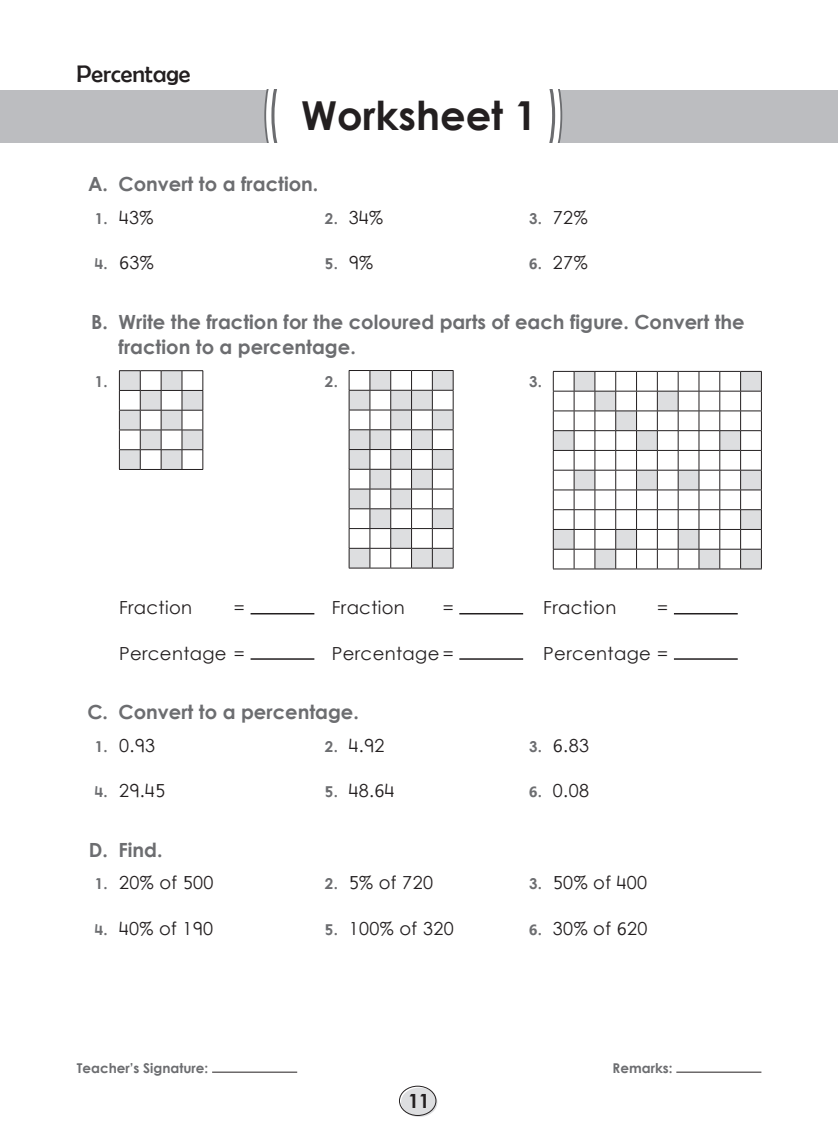
<style>
.page{position:relative;width:838px;height:1136px;background:#fff}
.page>*{position:absolute;margin:0;border:0;box-sizing:border-box;transform-origin:0 0}
.Rubric{font:39.9px "Century Gothic Bold New";color:#231f20}
.Chapter_heading{font:24px "Berlin Sans FB";color:#231f20}
.Rubric-2{font:19.5px/25.5px "Century Gothic Bold New";color:#6c6d70}
.t1{font:19.5px "Century Gothic Bold New";color:#231f20}
.Sub_rubric{font:18px "Century Gothic Regular New";letter-spacing:.02em;color:#231f20}
.Sub_rubric-2{font:15px "Century Gothic Bold New";color:#6c6d70}
.t2{font:13.5px "Century Gothic Bold New";color:#6c6d70}
.s1{font-family:"Century Gothic Bold New";font-size:15px;color:#6c6d70}
.s2{font-family:"Century Gothic Regular New";font-size:18px;color:#231f20}
</style>
<div class="page">
<hr style="left:212px;top:1071px;width:85px;height:1px;background:#231f20">
<hr style="left:676px;top:1071px;width:85px;height:1px;background:#231f20">
<div style="left:401px;top:1087px;width:36px;height:29px;background:#dddee0;border-radius:50%"></div>
<div style="left:399px;top:1085px;width:37px;height:30px;border:1px solid #231f20;border-radius:50%"></div>
<svg style="left:119px;top:370px;width:84px;height:100px"></svg>
<svg style="left:349px;top:370px;width:105px;height:198px"></svg>
<svg style="left:553px;top:371px;width:209px;height:198px"></svg>
<hr style="left:250px;top:613px;width:64px;height:1px;background:#231f20">
<hr style="left:459px;top:613px;width:64px;height:1px;background:#231f20">
<hr style="left:674px;top:613px;width:63px;height:1px;background:#231f20">
<hr style="left:250px;top:658px;width:64px;height:1px;background:#231f20">
<hr style="left:459px;top:658px;width:64px;height:1px;background:#231f20">
<hr style="left:674px;top:658px;width:63px;height:1px;background:#231f20">
<div style="left:0;top:90px;width:838px;height:52px;background:#bcbdc0"></div>
<div style="left:264px;top:90px;width:298px;height:52px;background:#fff"></div>
<p class="Chapter_heading" style="left:77px;top:60px;width:115px">Percentage</p>
<p class="Rubric" style="left:301px;top:85px;width:237px">Worksheet 1</p>
<p class="Rubric-2" style="left:88px;top:171px;width:232px">A. Convert to a fraction.</p>
<p class="Sub_rubric" style="left:95px;top:205px;width:60px"><span class="s1">1.</span> 43%</p>
<p class="Sub_rubric" style="left:325px;top:205px;width:60px"><span class="s1">2.</span> 34%</p>
<p class="Sub_rubric" style="left:529px;top:205px;width:60px"><span class="s1">3.</span> 72%</p>
<p class="Sub_rubric" style="left:95px;top:250px;width:60px"><span class="s1">4.</span> 63%</p>
<p class="Sub_rubric-2" style="left:325px;top:252px;width:50px">5. <span class="s2">9%</span></p>
<p class="Sub_rubric" style="left:529px;top:250px;width:60px"><span class="s1">6.</span> 27%</p>
<p class="Rubric-2" style="left:119px;top:308px;width:627px;text-indent:-27px">B. Write the fraction for the coloured parts of each figure. Convert the fraction to a percentage.</p>
<p class="Sub_rubric-2" style="left:95px;top:370px;width:14px">1.</p>
<p class="Sub_rubric-2" style="left:325px;top:370px;width:14px">2.</p>
<p class="Sub_rubric-2" style="left:529px;top:370px;width:14px">3.</p>
<p class="Sub_rubric" style="left:119px;top:595px;width:75px">Fraction</p>
<p class="Sub_rubric" style="left:234px;top:595px;width:12px">=</p>
<p class="Sub_rubric" style="left:332px;top:595px;width:75px">Fraction</p>
<p class="Sub_rubric" style="left:443px;top:595px;width:12px">=</p>
<p class="Sub_rubric" style="left:543px;top:595px;width:75px">Fraction</p>
<p class="Sub_rubric" style="left:657px;top:595px;width:12px">=</p>
<p class="Sub_rubric" style="left:119px;top:640px;width:127px">Percentage =</p>
<p class="Sub_rubric" style="left:332px;top:640px;width:123px">Percentage =</p>
<p class="Sub_rubric" style="left:543px;top:640px;width:126px">Percentage =</p>
<p class="Rubric-2" style="left:87px;top:698px;width:273px">C. Convert to a percentage.</p>
<p class="Sub_rubric" style="left:95px;top:732px;width:62px"><span class="s1">1.</span> 0.93</p>
<p class="Sub_rubric" style="left:325px;top:732px;width:61px"><span class="s1">2.</span> 4.92</p>
<p class="Sub_rubric" style="left:529px;top:732px;width:61px"><span class="s1">3.</span> 6.83</p>
<p class="Sub_rubric" style="left:95px;top:778px;width:72px"><span class="s1">4.</span> 29.45</p>
<p class="Sub_rubric" style="left:325px;top:778px;width:71px"><span class="s1">5.</span> 48.64</p>
<p class="Sub_rubric" style="left:529px;top:778px;width:61px"><span class="s1">6.</span> 0.08</p>
<p class="Rubric-2" style="left:89px;top:835px;width:75px">D. Find.</p>
<p class="Sub_rubric" style="left:95px;top:870px;width:120px"><span class="s1">1.</span> 20% of 500</p>
<p class="Sub_rubric" style="left:325px;top:870px;width:109px"><span class="s1">2.</span> 5% of 720</p>
<p class="Sub_rubric" style="left:529px;top:870px;width:119px"><span class="s1">3.</span> 50% of 400</p>
<p class="Sub_rubric" style="left:95px;top:915px;width:120px"><span class="s1">4.</span> 40% of 190</p>
<p class="Sub_rubric" style="left:325px;top:915px;width:130px"><span class="s1">5.</span> 100% of 320</p>
<p class="Sub_rubric" style="left:529px;top:915px;width:120px"><span class="s1">6.</span> 30% of 620</p>
<p class="t2" style="left:77px;top:1057px;width:133px">Teacher’s Signature:</p>
<p class="t2" style="left:612px;top:1057px;width:61px">Remarks:</p>
<p class="t1" style="left:408px;top:1085px;width:23px">11</p>
</div>
